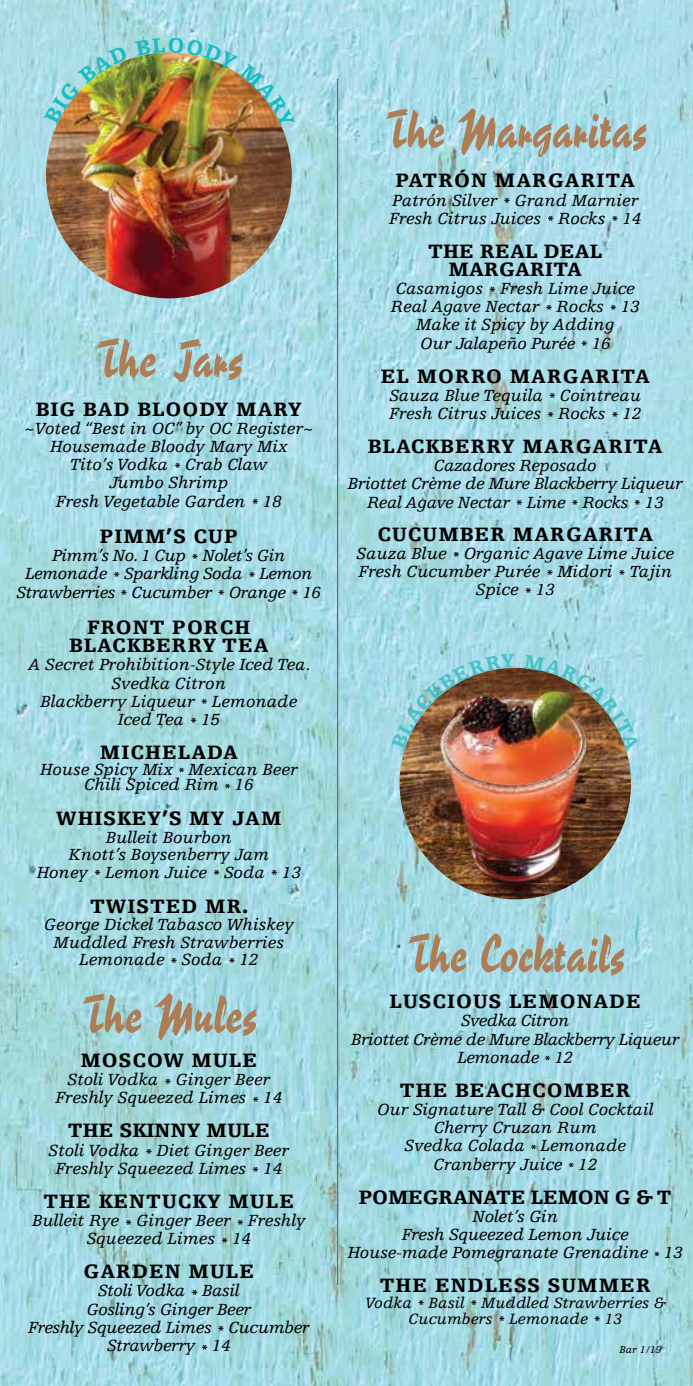
<style>
.page{position:relative;width:693px;height:1386px;background:#fff}
.page>*{position:absolute;margin:0;border:0;box-sizing:border-box;transform-origin:0 0}
.t1{font:50.05px "Reporter LT Std 2";color:#ad7e55}
.t2{font:900 20.47px/18.2px "Egyptienne F";letter-spacing:.05em;color:#000;text-align:center}
.t3{font:900 20.47px/18.2px "Egyptienne F";letter-spacing:.01em;color:#000;text-align:center}
.t4{font:900 20.47px "Egyptienne F";letter-spacing:-.01em;color:#000}
.t5{font:italic 17.15px/18.2px "Egyptienne F";color:#000;text-align:center}
.t6{font:italic 17.15px/18.2px "Egyptienne F";letter-spacing:-.02em;color:#000;text-align:center}
.t7{font:italic 17.15px/18.2px "Egyptienne F";letter-spacing:-.025em;color:#000;text-align:center}
.t8{font:italic 17.15px/18.2px "Egyptienne F";letter-spacing:-.03em;color:#000;text-align:center}
.t9{font:italic 15.75px/15.8px "Egyptienne F";color:#000;text-align:center}
.t10{font:italic 10.5px "Egyptienne F";color:#000}
.s1{font-size:16.62px}
</style>
<div class="page">
<img style="left:0;top:0;width:693px;height:1386px">
<hr style="left:337px;top:79px;width:1px;height:1206px;background:#6d6e71">
<img style="left:400px;top:668px;width:231px;height:231px;border-radius:116px">
<img style="left:46px;top:52px;width:246px;height:246px;border-radius:123px">
<svg style="left:165px;top:339px;width:38px;height:43px;background:#aac7c8"></svg>
<img style="left:392px;top:654px;width:123px;height:96px">
<img style="left:524px;top:654px;width:115px;height:97px">
<img style="left:44px;top:46px;width:84px;height:78px">
<img style="left:135px;top:38px;width:160px;height:89px">
<h1 class="t1" style="left:95px;top:327px;width:149px">The ars</h1>
<p class="t2" style="left:36px;top:400px;width:268px">BIG BAD BLOODY MARY</p>
<p class="t5" style="left:24px;top:419px;width:290px">~Voted “Best in OC” by OC Register~<br>Housemade Bloody Mary Mix<br>Tito’s Vodka * Crab Claw<br>Jumbo Shrimp<br>Fresh Vegetable Garden * 18</p>
<p class="t2" style="left:100px;top:527px;width:139px">PIMM’S CUP</p>
<p class="t7" style="left:17px;top:547px;width:306px">Pimm’s No. 1 Cup * Nolet’s Gin<br>Lemonade * Sparkling Soda * Lemon<br>Strawberries * Cucumber * Orange * 16</p>
<p class="t2" style="left:69px;top:618px;width:201px">FRONT PORCH<br>BLACKBERRY TEA</p>
<p class="t5" style="left:28px;top:656px;width:284px">A Secret Prohibition-Style Iced Tea.<br>Svedka Citron<br>Blackberry Liqueur * Lemonade<br>Iced Tea * 15</p>
<p class="t2" style="left:100px;top:743px;width:139px">MICHELADA</p>
<p class="t5" style="left:40px;top:761px;width:259px;line-height:15.8px">House Spicy Mix <sub>*</sub> Mexican Beer<br>Chili Spiced Rim <sub>*</sub> 16</p>
<p class="t2" style="left:56px;top:810px;width:227px">WHISKEY’S MY JAM</p>
<p class="t5" style="left:37px;top:829px;width:266px;line-height:17.5px">Bulleit Bourbon<br>Knott’s Boysenberry Jam<br>Honey * Lemon Juice * Soda * 13</p>
<p class="t2" style="left:90px;top:897px;width:160px">TWISTED MR.</p>
<p class="t5" style="left:44px;top:916px;width:252px;line-height:17.5px">George Dickel Tabasco Whiskey<br>Muddled Fresh Strawberries<br>Lemonade * Soda * 12</p>
<h1 class="t1" style="left:81px;top:983px;width:178px">The Mules</h1>
<p class="t2" style="left:80px;top:1051px;width:178px">MOSCOW MULE</p>
<p class="t5" style="left:56px;top:1071px;width:228px">Stoli Vodka * Ginger Beer<br>Freshly Squeezed Limes * 14</p>
<p class="t3" style="left:68px;top:1122px;width:203px">THE SKINNY MULE</p>
<p class="t5" style="left:49px;top:1141px;width:242px">Stoli Vodka * Diet Ginger Beer<br>Freshly Squeezed Limes * 14</p>
<p class="t2" style="left:43px;top:1192px;width:252px">THE KENTUCKY MULE</p>
<p class="t5" style="left:32px;top:1212px;width:275px">Bulleit Rye * Ginger Beer * Freshly<br>Squeezed Limes * 14</p>
<p class="t2" style="left:84px;top:1263px;width:172px">GARDEN MULE</p>
<p class="t6" style="left:28px;top:1282px;width:283px">Stoli Vodka * Basil<br>Gosling’s Ginger Beer<br>Freshly Squeezed Limes * Cucumber<br>Strawberry * 14</p>
<h1 class="t1" style="left:384px;top:98px;width:265px">The Margaritas</h1>
<p class="t2" style="left:396px;top:172px;width:241px">PATRÓN MARGARITA</p>
<p class="t5" style="left:389px;top:191px;width:254px;text-align:left">Patrón Silver * Grand Marnier<br>Fresh Citrus Juices * Rocks * 14</p>
<p class="t3" style="left:428px;top:242px;width:176px">THE REAL DEAL<br>MARGARITA</p>
<p class="t5" style="left:391px;top:280px;width:250px">Casamigos * Fresh Lime Juice<br>Real Agave Nectar * Rocks * 13<br>Make it Spicy by Adding<br>Our Jalapeño Purée * 16</p>
<p class="t2" style="left:381px;top:367px;width:271px">EL MORRO MARGARITA</p>
<p class="t5" style="left:389px;top:386px;width:254px;text-align:left">Sauza Blue Tequila * Cointreau<br>Fresh Citrus Juices * Rocks * 12</p>
<p class="t2" style="left:368px;top:437px;width:296px">BLACKBERRY MARGARITA</p>
<p class="t6" style="left:348px;top:457px;width:336px">Cazadores Reposado<br>Briottet Crème de Mure Blackberry Liqueur<br>Real Agave Nectar * Lime * Rocks * 13</p>
<p class="t2" style="left:377px;top:525px;width:277px">CUCUMBER MARGARITA</p>
<p class="t5" style="left:357px;top:545px;width:319px">Sauza Blue * Organic Agave Lime Juice<br>Fresh Cucumber Purée * Midori * Tajin<br>Spice * 13</p>
<h1 class="t1" style="left:406px;top:923px;width:221px">The Cocktails</h1>
<p class="t2" style="left:390px;top:993px;width:253px">LUSCIOUS LEMONADE</p>
<p class="t8" style="left:351px;top:1012px;width:329px">Svedka Citron<br>Briottet Crème de Mure Blackberry Liqueur<br>Lemonade <sub>*</sub> 12</p>
<p class="t2" style="left:400px;top:1081px;width:232px">THE BEACHCOMBER</p>
<p class="t5" style="left:377px;top:1101px;width:278px">Our Signature Tall &amp; Cool Cocktail<br>Cherry Cruzan Rum<br>Svedka Colada <sub>*</sub> Lemonade<br>Cranberry Juice <sub>*</sub> 12</p>
<p class="t4" style="left:359px;top:1185px;width:314px">POMEGRANATE LEMON G &amp; T</p>
<p class="t5" style="left:348px;top:1207px;width:336px">Nolet’s Gin<br>Fresh Squeezed Lemon Juice<br>House-made Pomegranate Grenadine <sub>*</sub> 13</p>
<p class="t2" style="left:380px;top:1276px;width:273px">THE ENDLESS SUMMER</p>
<p class="t9" style="left:365px;top:1295px;width:303px">Vodka <span class="s1">*</span> Basil <span class="s1">*</span> Muddled Strawberries &amp;<br>Cucumbers <span class="s1">*</span> Lemonade <span class="s1">*</span> 13</p>
<p class="t10" style="left:619px;top:1344px;width:44px">Bar 1/19</p>
</div>
